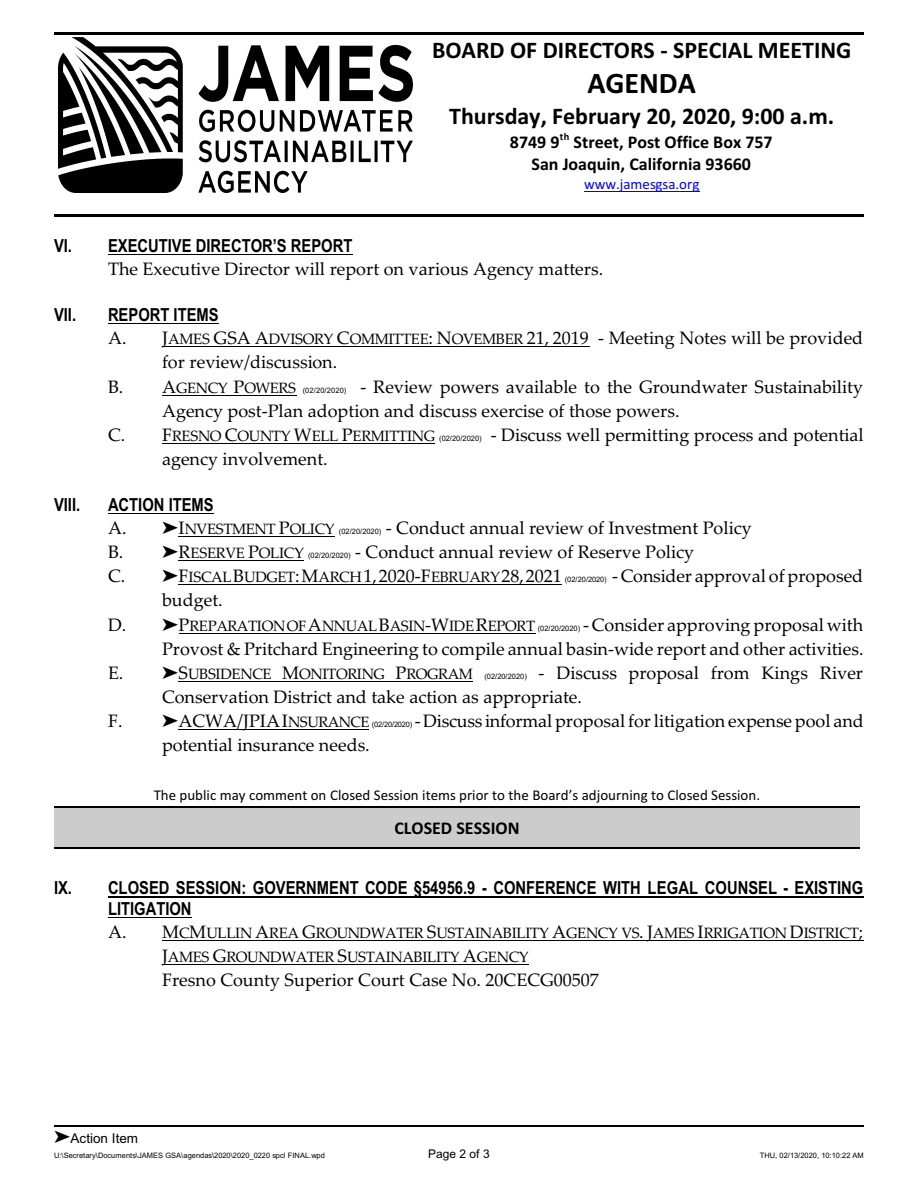
<style>
.page{position:relative;width:918px;height:1188px;background:#fff}
.page>*{position:absolute;margin:0;border:0;box-sizing:border-box;transform-origin:0 0}
.t1{font:700 30px "Calibri";color:#000}
.t2{font:700 24px "Calibri";color:#000}
.t3{font:18px/24.2px "Palatino Linotype";color:#000}
.t4{font:700 18px/20.9px "Arial Narrow";color:#000}
.t5{font:700 18px/21.9px "Calibri";color:#000;text-align:center}
.t6{font:15px/24.2px "Palatino Linotype";letter-spacing:-.025em;color:#000}
.t7{font:15px "Calibri";color:#000}
.t8{font:15px "Calibri";color:#00f}
.t9{font:13.5px "Arial";color:#000}
.t10{font:12px "Arial";color:#000}
.t11{font:7.5px "Arial";color:#000}
.s1{font-size:15px}
.s2{font-family:"Palatino Linotype";font-size:18px}
.s3{font-family:"Palatino Linotype";font-size:15px}
.s4{font-size:18px}
.s5{font-family:"Arial";font-size:7.5px}
</style>
<div class="page">
<img style="left:59px;top:37px;width:354px;height:156px">
<hr style="left:584px;top:191px;width:115px;height:1px;background:#00f">
<hr style="left:54px;top:32px;width:810px;height:3px;background:#000">
<hr style="left:54px;top:215px;width:810px;height:2px;background:#000">
<hr style="left:108px;top:254px;width:245px;height:1px;background:#000">
<hr style="left:108px;top:324px;width:111px;height:1px;background:#000">
<hr style="left:162px;top:347px;width:427px;height:1px;background:#000">
<hr style="left:162px;top:395px;width:134px;height:1px;background:#000">
<hr style="left:162px;top:443px;width:273px;height:1px;background:#000">
<hr style="left:108px;top:513px;width:106px;height:1px;background:#000">
<hr style="left:179px;top:536px;width:156px;height:1px;background:#000">
<hr style="left:179px;top:560px;width:125px;height:1px;background:#000">
<hr style="left:179px;top:585px;width:383px;height:1px;background:#000">
<hr style="left:179px;top:633px;width:357px;height:1px;background:#000">
<hr style="left:179px;top:681px;width:294px;height:1px;background:#000">
<hr style="left:179px;top:729px;width:190px;height:1px;background:#000">
<hr style="left:108px;top:896px;width:756px;height:1px;background:#000">
<hr style="left:108px;top:917px;width:84px;height:1px;background:#000">
<hr style="left:162px;top:940px;width:702px;height:1px;background:#000">
<hr style="left:162px;top:964px;width:367px;height:1px;background:#000">
<div style="left:54px;top:806px;width:806px;height:43px;background:#ccc"></div>
<hr style="left:54px;top:806px;width:806px;height:1px;background:#000">
<hr style="left:54px;top:847px;width:806px;height:2px;background:#000">
<hr style="left:54px;top:1125px;width:810px;height:1px;background:#000">
<h2 class="t2" style="left:432px;top:40px;width:421px">BOARD OF DIRECTORS - SPECIAL MEETING</h2>
<h1 class="t1" style="left:587px;top:71px;width:110px">AGENDA</h1>
<h2 class="t2" style="left:449px;top:106px;width:386px">Thursday, February 20, 2020, 9:00 a.m.</h2>
<p class="t5" style="left:510px;top:132px;width:264px">8749 9<sup>th</sup> Street, Post Office Box 757<br>San Joaquin, California 93660</p>
<p class="t8" style="left:584px;top:177px;width:117px">www.jamesgsa.org</p>
<p class="t4" style="left:54px;top:237px;width:300px">VI. EXECUTIVE DIRECTOR’S REPORT</p>
<p class="t3" style="left:108px;top:259px;width:497px">The Executive Director will report on various Agency matters.</p>
<p class="t4" style="left:54px;top:306px;width:24px">VII.</p>
<p class="t4" style="left:108px;top:306px;width:112px">REPORT ITEMS</p>
<p class="t3" style="left:162px;top:328px;width:703px;text-indent:-54px">A. J<span class="s1">AMES</span> GSA A<span class="s1">DVISORY</span> C<span class="s1">OMMITTEE</span>: N<span class="s1">OVEMBER</span> 21, 2019 - Meeting Notes will be provided for review/discussion.</p>
<p class="t11" style="left:108px;top:387px;width:240px"><span class="s2">B. A</span><span class="s3">GENCY</span> <span class="s2">P</span><span class="s3">OWERS</span> (02/20/2020)</p>
<p class="t3" style="left:162px;top:376px;width:703px;text-indent:198px">- Review powers available to the Groundwater Sustainability<br>Agency post-Plan adoption and discuss exercise of those powers.</p>
<p class="t6" style="left:108px;top:425px;width:375px"><span class="s4">C. F</span>RESNO <span class="s4">C</span>OUNTY <span class="s4">W</span>ELL <span class="s4">P</span>ERMITTING <span class="s5">(02/20/2020)</span></p>
<p class="t3" style="left:491px;top:425px;width:375px">- Discuss well permitting process and potential</p>
<p class="t3" style="left:162px;top:449px;width:167px">agency involvement.</p>
<p class="t4" style="left:54px;top:496px;width:28px">VIII.</p>
<p class="t4" style="left:108px;top:496px;width:107px">ACTION ITEMS</p>
<p class="t3" style="left:108px;top:518px;width:20px">A.</p>
<p class="t6" style="left:179px;top:519px;width:204px"><span class="s4">I</span>NVESTMENT <span class="s4">P</span>OLICY <span class="s5">(02/20/2020)</span></p>
<p class="t3" style="left:386px;top:518px;width:367px">- Conduct annual review of Investment Policy</p>
<p class="t3" style="left:108px;top:542px;width:17px">B.</p>
<p class="t11" style="left:179px;top:553px;width:174px"><span class="s2">R</span><span class="s3">ESERVE</span> <span class="s2">P</span><span class="s3">OLICY</span> (02/20/2020)</p>
<p class="t3" style="left:355px;top:542px;width:341px">- Conduct annual review of Reserve Policy</p>
<p class="t3" style="left:108px;top:566px;width:19px">C.</p>
<p class="t6" style="left:179px;top:567px;width:385px"><span class="s4">F</span>ISCAL<span class="s4">B</span>UDGET<span class="s4">:M</span>ARCH<span class="s4">1,2020-F</span>EBRUARY<span class="s4">28,2021</span></p>
<p class="t11" style="left:565px;top:577px;width:43px">(02/20/2020)</p>
<p class="t3" style="left:612px;top:566px;width:253px">- Consider approval of proposed</p>
<p class="t3" style="left:162px;top:590px;width:62px">budget.</p>
<p class="t3" style="left:108px;top:614px;width:20px">D.</p>
<p class="t6" style="left:179px;top:615px;width:403px"><span class="s4">P</span>REPARATIONOF<span class="s4">A</span>NNUAL<span class="s4">B</span>ASIN<span class="s4">-W</span>IDE<span class="s4">R</span>EPORT <span class="s5">(02/20/2020)</span></p>
<p class="t3" style="left:162px;top:614px;width:703px;text-align:right">- Consider approving proposal with<br>Provost &amp; Pritchard Engineering to compile annual basin-wide report and other activities.</p>
<p class="t3" style="left:162px;top:663px;width:703px;text-indent:377px">- Discuss proposal from Kings River<br>Conservation District and take action as appropriate.</p>
<p class="t3" style="left:108px;top:663px;width:17px">E.</p>
<p class="t6" style="left:179px;top:663px;width:350px"><span class="s4">S</span>UBSIDENCE <span class="s4">M</span>ONITORING <span class="s4">P</span>ROGRAM <span class="s5">(02/20/2020)</span></p>
<p class="t3" style="left:108px;top:711px;width:16px">F.</p>
<p class="t11" style="left:179px;top:722px;width:235px"><span class="s2">ACWA/JPIAI</span><span class="s3">NSURANCE</span> (02/20/2020)</p>
<p class="t3" style="left:415px;top:711px;width:451px">-Discuss informal proposal for litigation expense pool and</p>
<p class="t3" style="left:162px;top:735px;width:209px">potential insurance needs.</p>
<p class="t7" style="left:154px;top:789px;width:608px">The public may comment on Closed Session items prior to the Board’s adjourning to Closed Session.</p>
<p class="t5" style="left:394px;top:818px;width:127px">CLOSED SESSION</p>
<p class="t4" style="left:108px;top:879px;width:757px;text-indent:-54px">IX. CLOSED SESSION: GOVERNMENT CODE §54956.9 - CONFERENCE WITH LEGAL COUNSEL - EXISTING<br>LITIGATION</p>
<p class="t6" style="left:162px;top:922px;width:703px;text-indent:-54px"><span class="s4">A. M</span>C<span class="s4">M</span>ULLIN <span class="s4">A</span>REA <span class="s4">G</span>ROUNDWATER <span class="s4">S</span>USTAINABILITY <span class="s4">A</span>GENCY VS<span class="s4">. J</span>AMES <span class="s4">I</span>RRIGATION <span class="s4">D</span>ISTRICT<span class="s4">;<br>J</span>AMES <span class="s4">G</span>ROUNDWATER <span class="s4">S</span>USTAINABILITY <span class="s4">A</span>GENCY</p>
<p class="t3" style="left:162px;top:970px;width:438px">Fresno County Superior Court Case No. 20CECG00507</p>
<p class="t9" style="left:71px;top:1133px;width:69px">Action Item</p>
<p class="t11" style="left:54px;top:1153px;width:272px">U:\Secretary\Documents\JAMES GSA\agendas\2020\2020_0220 spcl FINAL.wpd</p>
<p class="t10" style="left:428px;top:1150px;width:63px">Page 2 of 3</p>
<p class="t11" style="left:760px;top:1153px;width:106px">THU, 02/13/2020, 10:10:22 AM</p>
</div>
